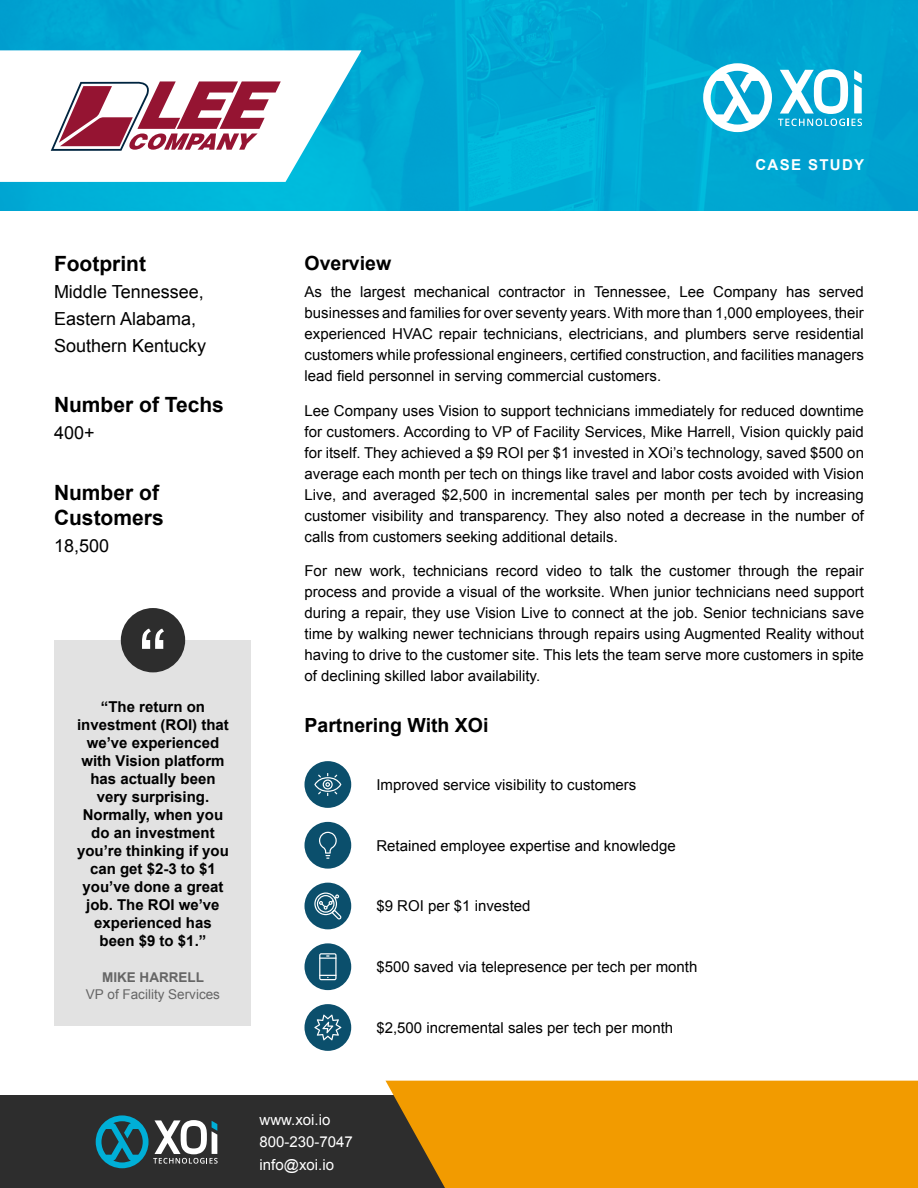
<style>
.page{position:relative;width:918px;height:1188px;background:#fff}
.page>*{position:absolute;margin:0;border:0;box-sizing:border-box;transform-origin:0 0}
.t1{font:700 21px/25.2px "Arial";color:#000}
.t2{font:700 19.5px "Arial";color:#000}
.t3{font:18px/27.2px "Arial";color:#000}
.t4{font:15px/21px "Arial";color:#000;text-align:justify}
.t5{font:700 15px/18px "Arial";color:#000;text-align:center}
.t6{font:15px/22.4px "Arial";color:#fff}
.t7{font:700 15px "Arial";letter-spacing:.09em;color:#fff}
.t8{font:13.5px "Arial";color:#666}
.t9{font:700 13.5px "Arial";color:#666}
</style>
<div class="page">
<div style="left:0;top:1096px;width:918px;height:92px;background:#2d2d2d"></div>
<svg style="left:96px;top:1115px;width:122px;height:53px"></svg>
<div style="left:386px;top:1081px;width:532px;height:107px;background:#f29b00"></div>
<img style="left:0;top:0;width:918px;height:211px">
<svg style="left:0;top:50px;width:362px;height:132px"></svg>
<svg style="left:703px;top:63px;width:69px;height:69px"></svg>
<svg style="left:778px;top:69px;width:84px;height:57px"></svg>
<div style="left:55px;top:640px;width:196px;height:386px;background:#e2e2e2"></div>
<div style="left:121px;top:608px;width:64px;height:64px;background:#2d2d2d;border-radius:50%"></div>
<svg style="left:142px;top:629px;width:22px;height:20px"></svg>
<div style="left:304px;top:761px;width:47px;height:47px;background:#0b4f6c;border-radius:50%"></div>
<div style="left:304px;top:822px;width:47px;height:47px;background:#0b4f6c;border-radius:50%"></div>
<div style="left:304px;top:883px;width:47px;height:46px;background:#0b4f6c;border-radius:50%"></div>
<div style="left:304px;top:943px;width:47px;height:47px;background:#0b4f6c;border-radius:50%"></div>
<div style="left:304px;top:1004px;width:47px;height:47px;background:#0b4f6c;border-radius:50%"></div>
<svg style="left:51px;top:81px;width:230px;height:70px"></svg>
<svg style="left:314px;top:1015px;width:27px;height:25px"></svg>
<svg style="left:314px;top:773px;width:27px;height:23px"></svg>
<svg style="left:314px;top:893px;width:27px;height:27px"></svg>
<svg style="left:319px;top:953px;width:18px;height:27px"></svg>
<svg style="left:319px;top:832px;width:18px;height:27px"></svg>
<p class="t7" style="left:755px;top:155px;width:110px">CASE STUDY</p>
<h1 class="t1" style="left:54px;top:252px;width:94px">Footprint</h1>
<p class="t3" style="left:54px;top:278px;width:154px">Middle Tennessee,<br>Eastern Alabama,<br>Southern Kentucky</p>
<h1 class="t1" style="left:54px;top:393px;width:171px">Number of Techs</h1>
<p class="t3" style="left:54px;top:420px;width:42px">400+</p>
<h1 class="t1" style="left:54px;top:480px;width:111px">Number of<br>Customers</h1>
<p class="t3" style="left:54px;top:532px;width:57px">18,500</p>
<p class="t5" style="left:77px;top:698px;width:153px">“The return on investment (ROI) that we’ve experienced with Vision platform has actually been very surprising.<br>Normally, when you do an investment you’re thinking if you can get $2-3 to $1 you’ve done a great job. The ROI we’ve experienced has been $9 to $1.”</p>
<p class="t9" style="left:102px;top:969px;width:103px">MIKE HARRELL</p>
<p class="t8" style="left:86px;top:985px;width:136px">VP of Facility Services</p>
<h2 class="t2" style="left:304px;top:250px;width:88px">Overview</h2>
<p class="t4" style="left:304px;top:282px;width:561px">As the largest mechanical contractor in Tennessee, Lee Company has served businesses and families for over seventy years. With more than 1,000 employees, their experienced HVAC repair technicians, electricians, and plumbers serve residential customers while professional engineers, certified construction, and facilities managers lead field personnel in serving commercial customers.</p>
<p class="t4" style="left:304px;top:400px;width:561px">Lee Company uses Vision to support technicians immediately for reduced downtime for customers. According to VP of Facility Services, Mike Harrell, Vision quickly paid for itself. They achieved a $9 ROI per $1 invested in XOi’s technology, saved $500 on average each month per tech on things like travel and labor costs avoided with Vision Live, and averaged $2,500 in incremental sales per month per tech by increasing customer visibility and transparency. They also noted a decrease in the number of calls from customers seeking additional details.</p>
<p class="t4" style="left:304px;top:561px;width:561px">For new work, technicians record video to talk the customer through the repair process and provide a visual of the worksite. When junior technicians need support during a repair, they use Vision Live to connect at the job. Senior technicians save time by walking newer technicians through repairs using Augmented Reality without having to drive to the customer site. This lets the team serve more customers in spite of declining skilled labor availability.</p>
<h2 class="t2" style="left:304px;top:712px;width:186px">Partnering With XOi</h2>
<p class="t4" style="left:376px;top:774px;width:262px">Improved service visibility to customers</p>
<p class="t4" style="left:376px;top:835px;width:301px">Retained employee expertise and knowledge</p>
<p class="t4" style="left:376px;top:896px;width:156px">$9 ROI per $1 invested</p>
<p class="t4" style="left:376px;top:957px;width:322px">$500 saved via telepresence per tech per month</p>
<p class="t4" style="left:376px;top:1017px;width:298px">$2,500 incremental sales per tech per month</p>
<p class="t6" style="left:260px;top:1109px;width:95px">www.xoi.io<br>800-230-7047 info@xoi.io</p>
</div>
